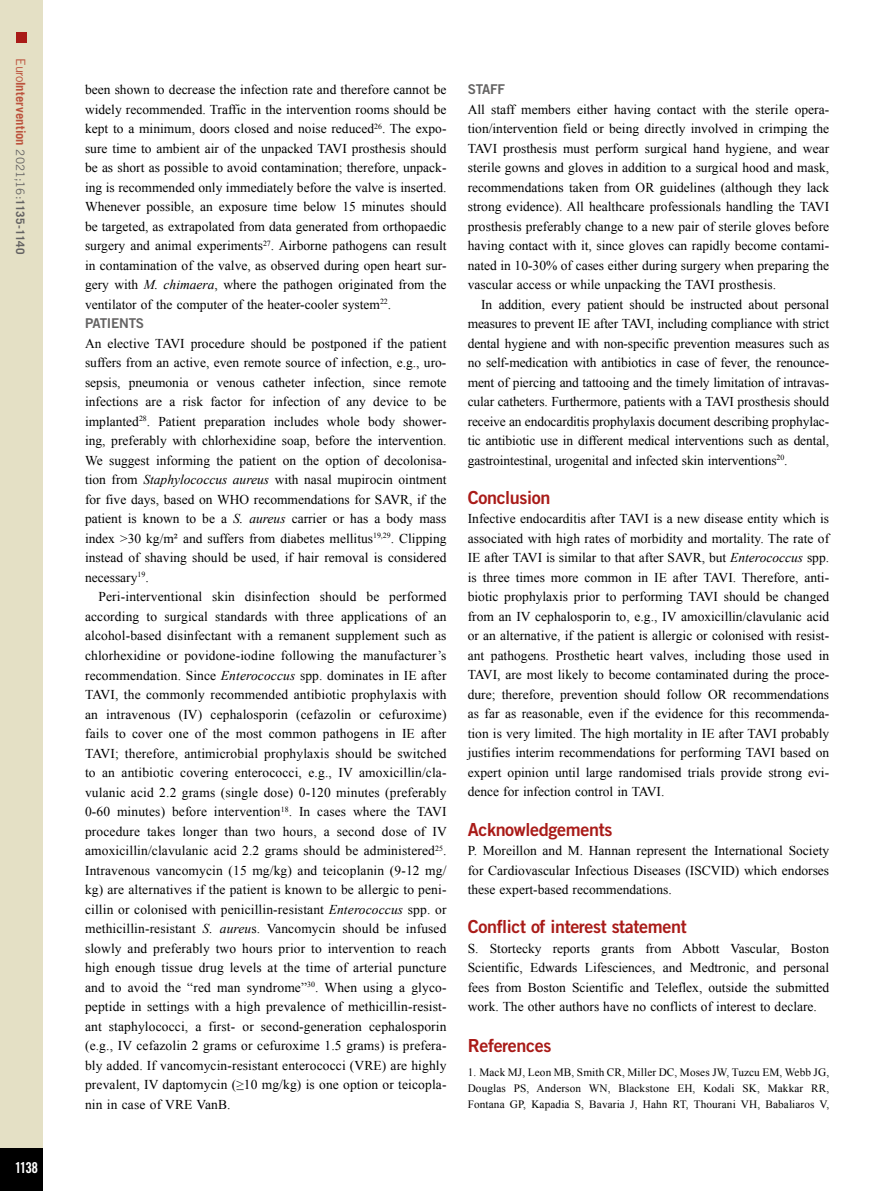
<style>
.page{position:relative;width:893px;height:1191px;background:#fff}
.page>*{position:absolute;margin:0;border:0;box-sizing:border-box;transform-origin:0 0}
.t1{font:18px "Trade Gothic LT Std Bd 2";letter-spacing:-.02em;color:#a91b18}
.t2{font:15px "Trade Gothic LT Std Bd Cn 20";color:#fff}
.t3{font:13.5px/19.5px "Times New Roman";color:#000;text-align:justify}
.t4{font:13.5px "Trade Gothic LT Std Bd 2";letter-spacing:-.02em;color:#646363}
.t5{font:700 12.75px "Trade Gothic LT Std";letter-spacing:.005em;color:#bc533d}
.t6{font:11.25px/16px "Times New Roman";letter-spacing:.01em;color:#000;text-align:justify}
.s1{font-weight:400}
.s2{font-weight:400;font-size:11.7px;color:#646363}
.s3{font-size:11.7px;color:#646363}
.s4{font-style:italic}
</style>
<div class="page">
<div style="left:0;top:0;width:43px;height:1191px;background:#e4e0c5"></div>
<div style="left:0;top:1148px;width:43px;height:43px;background:#000"></div>
<div style="left:16px;top:32px;width:10px;height:10px;background:#a91b18"></div>
<p class="t5" style="left:29px;top:58px;width:198px;rotate:90deg"><span class="s1">Euro</span>Intervention <span class="s2">2021;16:</span><span class="s3">1135-1140</span></p>
<p class="t2" style="left:15px;top:1158px;width:25px">1138</p>
<p class="t3" style="left:85px;top:80px;width:363px">been shown to decrease the infection rate and therefore cannot be widely recommended. Traffic in the intervention rooms should be kept to a minimum, doors closed and noise reduced<sup>26</sup>. The expo&shy;sure time to ambient air of the unpacked TAVI prosthesis should be as short as possible to avoid contamination; therefore, unpack&shy;ing is recommended only immediately before the valve is inserted.<br>Whenever possible, an exposure time below 15 minutes should be targeted, as extrapolated from data generated from orthopaedic surgery and animal experiments<sup>27</sup>. Airborne pathogens can result in contamination of the valve, as observed during open heart sur&shy;gery with <span class="s4">M. chimaera</span>, where the pathogen originated from the ventilator of the computer of the heater-cooler system<sup>22</sup>.</p>
<p class="t4" style="left:85px;top:315px;width:61px">PATIENTS</p>
<p class="t3" style="left:85px;top:333px;width:363px">An elective TAVI procedure should be postponed if the patient suffers from an active, even remote source of infection, e.g., uro&shy;sepsis, pneumonia or venous catheter infection, since remote infections are a risk factor for infection of any device to be implanted<sup>28</sup>. Patient preparation includes whole body shower&shy;ing, preferably with chlorhexidine soap, before the intervention.<br>We suggest informing the patient on the option of decolonisa&shy;tion from <span class="s4">Staphylococcus aureus</span> with nasal mupirocin ointment for five days, based on WHO recommendations for SAVR, if the patient is known to be a <span class="s4">S. aureus</span> carrier or has a body mass index &gt;30 kg/m² and suffers from diabetes mellitus<sup>19,29</sup>. Clipping instead of shaving should be used, if hair removal is considered necessary<sup>19</sup>.</p>
<p class="t3" style="left:85px;top:587px;width:363px;text-indent:14px">Peri-interventional skin disinfection should be performed according to surgical standards with three applications of an alcohol-based disinfectant with a remanent supplement such as chlorhexidine or povidone-iodine following the manufacturer’s recommendation. Since <span class="s4">Enterococcus</span> spp. dominates in IE after TAVI, the commonly recommended antibiotic prophylaxis with an intravenous (IV) cephalosporin (cefazolin or cefuroxime) fails to cover one of the most common pathogens in IE after TAVI; therefore, antimicrobial prophylaxis should be switched to an antibiotic covering enterococci, e.g., IV amoxicillin/cla&shy;vulanic acid 2.2 grams (single dose) 0-120 minutes (preferably 0-60 minutes) before intervention<sup>18</sup>. In cases where the TAVI procedure takes longer than two hours, a second dose of IV amoxicillin/clavulanic acid 2.2 grams should be administered<sup>25</sup>.<br>Intravenous vancomycin (15 mg/kg) and teicoplanin (9-12 mg/ kg) are alternatives if the patient is known to be allergic to peni&shy;cillin or colonised with penicillin-resistant <span class="s4">Enterococcus</span> spp. or methicillin-resistant <span class="s4">S. aureu</span>s. Vancomycin should be infused slowly and preferably two hours prior to intervention to reach high enough tissue drug levels at the time of arterial puncture and to avoid the “red man syndrome”<sup>30</sup>. When using a glyco&shy;peptide in settings with a high prevalence of methicillin-resist&shy;ant staphylococci, a first- or second-generation cephalosporin (e.g., IV cefazolin 2 grams or cefuroxime 1.5 grams) is prefera&shy;bly added. If vancomycin-resistant enterococci (VRE) are highly prevalent, IV daptomycin (≥10 mg/kg) is one option or teicopla&shy;nin in case of VRE VanB.</p>
<p class="t4" style="left:468px;top:81px;width:39px">STAFF</p>
<p class="t3" style="left:468px;top:99px;width:363px">All staff members either having contact with the sterile opera&shy;tion/intervention field or being directly involved in crimping the TAVI prosthesis must perform surgical hand hygiene, and wear sterile gowns and gloves in addition to a surgical hood and mask, recommendations taken from OR guidelines (although they lack strong evidence). All healthcare professionals handling the TAVI prosthesis preferably change to a new pair of sterile gloves before having contact with it, since gloves can rapidly become contami&shy;nated in 10-30% of cases either during surgery when preparing the vascular access or while unpacking the TAVI prosthesis.</p>
<p class="t3" style="left:468px;top:294px;width:363px;text-indent:14px">In addition, every patient should be instructed about personal measures to prevent IE after TAVI, including compliance with strict dental hygiene and with non-specific prevention measures such as no self-medication with antibiotics in case of fever, the renounce&shy;ment of piercing and tattooing and the timely limitation of intravas&shy;cular catheters. Furthermore, patients with a TAVI prosthesis should receive an endocarditis prophylaxis document describing prophylac&shy;tic antibiotic use in different medical interventions such as dental, gastrointestinal, urogenital and infected skin interventions<sup>20</sup>.</p>
<h1 class="t1" style="left:468px;top:486px;width:84px">Conclusion</h1>
<p class="t3" style="left:468px;top:509px;width:363px">Infective endocarditis after TAVI is a new disease entity which is associated with high rates of morbidity and mortality. The rate of IE after TAVI is similar to that after SAVR, but <span class="s4">Enterococcus</span> spp. is three times more common in IE after TAVI. Therefore, anti&shy;biotic prophylaxis prior to performing TAVI should be changed from an IV cephalosporin to, e.g., IV amoxicillin/clavulanic acid or an alternative, if the patient is allergic or colonised with resist&shy;ant pathogens. Prosthetic heart valves, including those used in TAVI, are most likely to become contaminated during the proce&shy;dure; therefore, prevention should follow OR recommendations as far as reasonable, even if the evidence for this recommenda&shy;tion is very limited. The high mortality in IE after TAVI probably justifies interim recommendations for performing TAVI based on expert opinion until large randomised trials provide strong evi&shy;dence for infection control in TAVI.</p>
<h1 class="t1" style="left:468px;top:818px;width:146px">Acknowledgements</h1>
<p class="t3" style="left:468px;top:840px;width:363px">P. Moreillon and M. Hannan represent the International Society for Cardiovascular Infectious Diseases (ISCVID) which endorses these expert-based recommendations.</p>
<h1 class="t1" style="left:468px;top:915px;width:220px">Conflict of interest statement</h1>
<p class="t3" style="left:468px;top:938px;width:363px">S. Stortecky reports grants from Abbott Vascular, Boston Scientific, Edwards Lifesciences, and Medtronic, and personal fees from Boston Scientific and Teleflex, outside the submitted work. The other authors have no conflicts of interest to declare.</p>
<h1 class="t1" style="left:468px;top:1034px;width:85px">References</h1>
<p class="t6" style="left:468px;top:1063px;width:363px">1. Mack MJ, Leon MB, Smith CR, Miller DC, Moses JW, Tuzcu EM, Webb JG, Douglas PS, Anderson WN, Blackstone EH, Kodali SK, Makkar RR, Fontana GP, Kapadia S, Bavaria J, Hahn RT, Thourani VH, Babaliaros V,</p>
</div>
